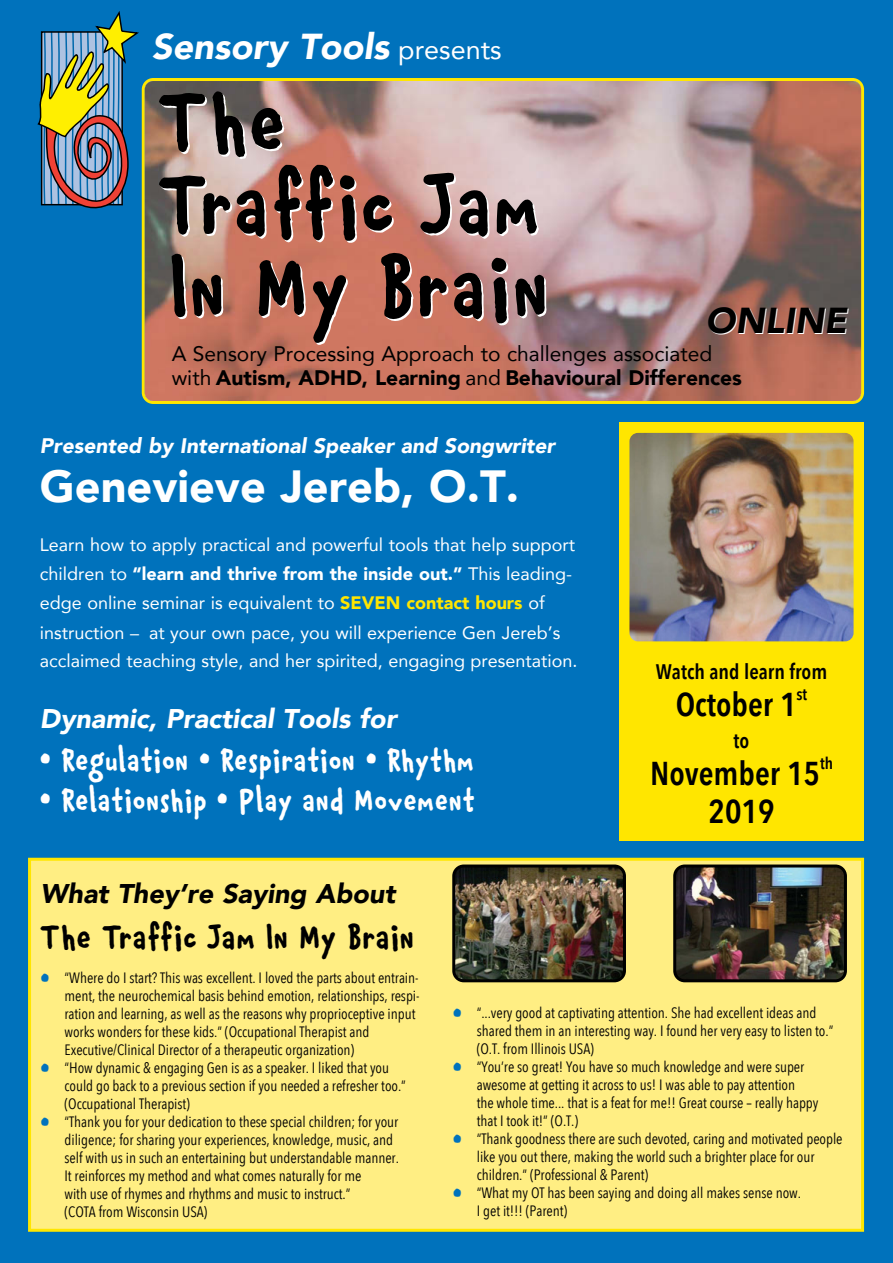
<style>
.page{position:relative;width:893px;height:1263px;background:#0072bc}
.page>*{position:absolute;margin:0;border:0;box-sizing:border-box;transform-origin:0 0}
.t1{font:700 90px/82.5px "Chauncy Decaf";letter-spacing:.05em;color:#000}
.t2{font:900 45px "Avenir";color:#fff}
.t3{font:700 36px "Chauncy Decaf";letter-spacing:.05em;color:#000}
.t4{font:italic 900 36px "Avenir";color:#fff}
.t5{font:italic 900 36px "Avenir";color:#000}
.t6{font:700 33px "Chauncy Decaf";letter-spacing:.05em;color:#fff}
.t7{font:600 33px "Avenir Next Condensed";color:#000}
.t8{font:italic 900 27px "Avenir";color:#fff}
.t9{font:italic 900 27px "Avenir";color:#000}
.t10{font:21px/24px "Avenir";color:#000}
.t11{font:italic 900 21px "Avenir";color:#fff}
.t12{font:600 21px "Avenir Next Condensed";color:#000}
.t13{font:18px/29.1px "Avenir";color:#fff}
.t14{font:600 16.5px "Avenir Next Condensed";color:#000}
.t15{font:15px/18px "Avenir Next Condensed";letter-spacing:-.005em;color:#000}
.s1{font-weight:400;font-style:normal;font-size:27px}
.s2{font-weight:900}
.s3{font-weight:900;color:#ffe600}
.s4{font-family:"Chauncy Decaf";font-weight:700;font-size:27px;color:#0072bc}
</style>
<div class="page">
<div style="left:619px;top:423px;width:245px;height:417px;background:#ffe600"></div>
<div style="left:31px;top:861px;width:830px;height:368px;background:#ffee83"></div>
<div style="left:28px;top:858px;width:836px;height:374px;border:3px solid #ffe600"></div>
<img style="left:452px;top:864px;width:174px;height:118px">
<svg style="left:142px;top:78px;width:722px;height:326px;background:#f5e007"></svg>
<img style="left:145px;top:81px;width:716px;height:320px">
<img style="left:673px;top:864px;width:174px;height:118px">
<svg style="left:37px;top:11px;width:102px;height:197px"></svg>
<img style="left:629px;top:433px;width:225px;height:208px;border-radius:9px">
<h3 class="t4" style="left:152px;top:23px;width:351px">Sensory Tools <span class="s1">presents</span></h3>
<h1 class="t1" style="left:159px;top:87px;width:390px">The<br>Traffic Jam<br>In My Brain</h1>
<h3 class="t10" style="left:172px;top:343px;width:572px">A Sensory Processing Approach to challenges associated with <span class="s2">Autism, ADHD, Learning</span> and <span class="s2">Behavioural Differences</span></h3>
<h3 class="t5" style="left:705px;top:297px;width:143px">ONLINE</h3>
<h3 class="t11" style="left:40px;top:432px;width:517px">Presented by International Speaker and Songwriter</h3>
<h2 class="t2" style="left:40px;top:457px;width:481px">Genevieve Jereb, O.T.</h2>
<p class="t13" style="left:40px;top:531px;width:539px">Learn how to apply practical and powerful tools that help support children to <span class="s2">“learn and thrive from the inside out.”</span> This leading&shy;edge online seminar is equivalent to <span class="s3">SEVEN contact hours</span> of instruction – at your own pace, you will experience Gen Jereb’s acclaimed teaching style, and her spirited, engaging presentation.</p>
<h3 class="t8" style="left:40px;top:700px;width:358px">Dynamic, Practical Tools for</h3>
<h3 class="t6" style="left:40px;top:745px;width:435px">• Regulation • Respiration • Rhythm</h3>
<h3 class="t6" style="left:40px;top:785px;width:436px">• Relationship • Play and Movement</h3>
<h3 class="t12" style="left:656px;top:658px;width:173px">Watch and learn from</h3>
<h3 class="t7" style="left:676px;top:683px;width:122px">October 1</h3>
<p class="t14" style="left:796px;top:683px;width:12px">st</p>
<h3 class="t12" style="left:734px;top:727px;width:17px">to</h3>
<h3 class="t7" style="left:650px;top:752px;width:172px">November 15</h3>
<p class="t14" style="left:820px;top:752px;width:14px">th</p>
<h3 class="t7" style="left:708px;top:790px;width:67px">2019</h3>
<h3 class="t9" style="left:41px;top:876px;width:356px">What They’re Saying About</h3>
<h3 class="t3" style="left:41px;top:920px;width:375px">The Traffic Jam In My Brain</h3>
<p class="t15" style="left:65px;top:969px;width:356px;text-indent:-24px"><span class="s4">•</span> “Where do I start? This was excellent. I loved the parts about entrain&shy;ment, the neurochemical basis behind emotion, relationships, respi&shy;ration and learning, as well as the reasons why proprioceptive input works wonders for these kids.” (Occupational Therapist and Executive/Clinical Director of a therapeutic organization)</p>
<p class="t15" style="left:65px;top:1059px;width:343px;text-indent:-24px"><span class="s4">•</span> “How dynamic &amp; engaging Gen is as a speaker. I liked that you could go back to a previous section if you needed a refresher too.” (Occupational Therapist)</p>
<p class="t15" style="left:65px;top:1113px;width:336px;text-indent:-24px"><span class="s4">•</span> “Thank you for your dedication to these special children; for your diligence; for sharing your experiences, knowledge, music, and self with us in such an entertaining but understandable manner.<br>It reinforces my method and what comes naturally for me<br>with use of rhymes and rhythms and music to instruct.”<br>(COTA from Wisconsin USA)</p>
<p class="t15" style="left:477px;top:1004px;width:358px;text-indent:-24px"><span class="s4">•</span> “...very good at captivating attention. She had excellent ideas and shared them in an interesting way. I found her very easy to listen to.” (O.T. from Illinois USA)</p>
<p class="t15" style="left:477px;top:1058px;width:343px;text-indent:-24px"><span class="s4">•</span> “You’re so great! You have so much knowledge and were super awesome at getting it across to us! I was able to pay attention<br>the whole time... that is a feat for me!! Great course – really happy that I took it!” (O.T.)</p>
<p class="t15" style="left:477px;top:1130px;width:367px;text-indent:-24px"><span class="s4">•</span> “Thank goodness there are such devoted, caring and motivated people like you out there, making the world such a brighter place for our children.” (Professional &amp; Parent)</p>
<p class="t15" style="left:477px;top:1184px;width:326px;text-indent:-24px"><span class="s4">•</span> “What my OT has been saying and doing all makes sense now.<br>I get it!!! (Parent)</p>
</div>
